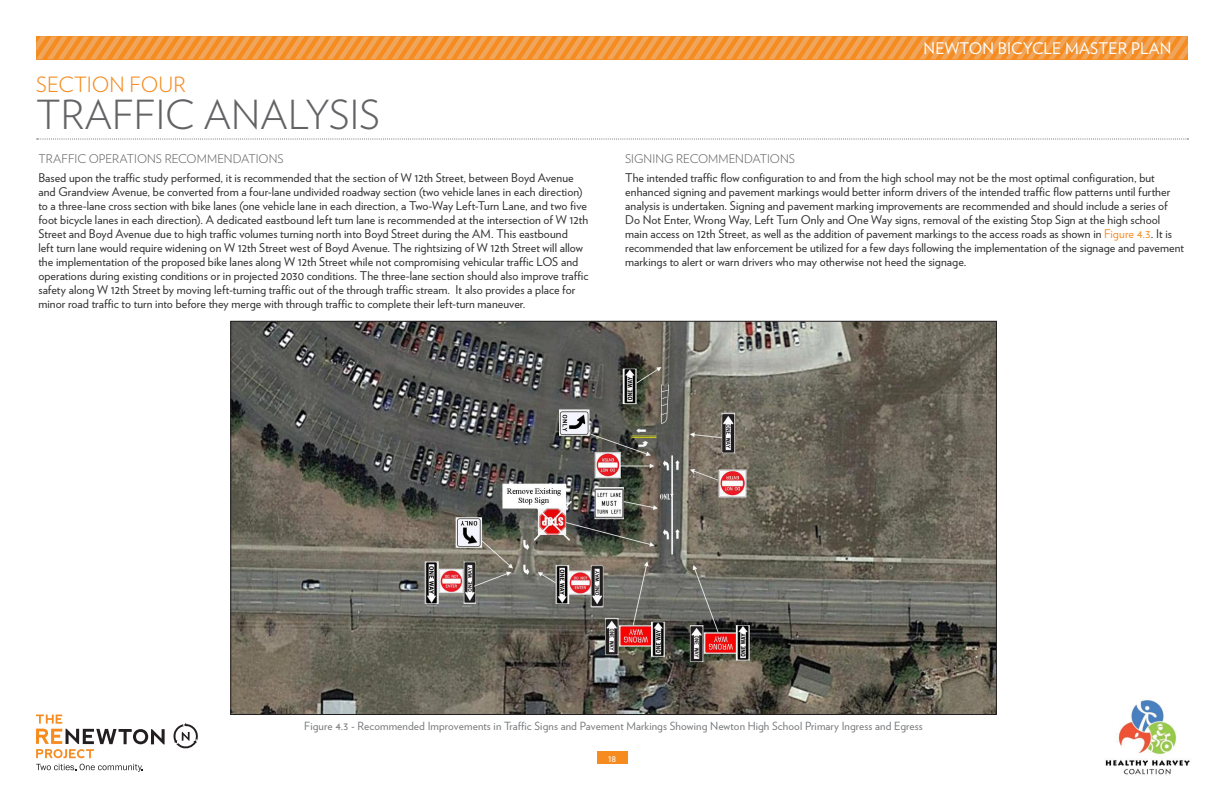
<style>
.page{position:relative;width:1224px;height:792px;background:#fff}
.page>*{position:absolute;margin:0;border:0;box-sizing:border-box;transform-origin:0 0}
.Section_Heading{font:300 40px "Verlag";color:#636366}
.Section_Number{font:300 21px "Verlag";color:#f68b1f}
.t1{font:16px "Verlag";letter-spacing:.01em;color:#fff}
.Body_Copy{font:12px/14px "Verlag";letter-spacing:.005em;color:#312f30}
.Body_Copy-2{font:300 12px "Verlag";color:#636366}
.t2{font:11.2px "Verlag";letter-spacing:.01em;color:#76787b}
.t3{font:10px "Verlag";color:#fff}
.s1{color:#f69029}
</style>
<div class="page">
<div style="left:36px;top:36px;width:1152px;height:24px;background:#f58f28"></div>
<svg style="left:36px;top:36px;width:1152px;height:23px"></svg>
<svg style="left:173px;top:723px;width:25px;height:26px"></svg>
<svg style="left:36px;top:715px;width:129px;height:43px"></svg>
<svg style="left:36px;top:764px;width:107px;height:8px"></svg>
<img style="left:1105px;top:700px;width:85px;height:75px">
<div style="left:597px;top:752px;width:30px;height:12px;background:#f68b1f"></div>
<svg style="left:37px;top:139px;width:1152px;height:1px"></svg>
<img style="left:232px;top:323px;width:763px;height:390px">
<p class="Section_Number" style="left:36px;top:69px;width:151px">SECTION FOUR</p>
<p class="Section_Heading" style="left:36px;top:85px;width:345px">TRAFFIC ANALYSIS</p>
<p class="Body_Copy-2" style="left:38px;top:150px;width:247px">TRAFFIC OPERATIONS RECOMMENDATIONS</p>
<p class="Body_Copy" style="left:38px;top:170px;width:552px">Based upon the traffic study performed, it is recommended that the section of W 12th Street, between Boyd Avenue and Grandview Avenue, be converted from a four-lane undivided roadway section (two vehicle lanes in each direction) to a three-lane cross section with bike lanes (one vehicle lane in each direction, a Two-Way Left-Turn Lane, and two five foot bicycle lanes in each direction). A dedicated eastbound left turn lane is recommended at the intersection of W 12th Street and Boyd Avenue due to high traffic volumes turning north into Boyd Street during the AM. This eastbound<br>left turn lane would require widening on W 12th Street west of Boyd Avenue. The rightsizing of W 12th Street will allow the implementation of the proposed bike lanes along W 12th Street while not compromising vehicular traffic LOS and operations during existing conditions or in projected 2030 conditions. The three-lane section should also improve traffic safety along W 12th Street by moving left-turning traffic out of the through traffic stream. It also provides a place for minor road traffic to turn into before they merge with through traffic to complete their left-turn maneuver.</p>
<h3 class="t1" style="left:924px;top:37px;width:249px">NEWTON BICYCLE MASTER PLAN</h3>
<p class="Body_Copy-2" style="left:625px;top:150px;width:171px">SIGNING RECOMMENDATIONS</p>
<p class="Body_Copy" style="left:625px;top:170px;width:560px">The intended traffic flow configuration to and from the high school may not be the most optimal configuration, but enhanced signing and pavement markings would better inform drivers of the intended traffic flow patterns until further analysis is undertaken. Signing and pavement marking improvements are recommended and should include a series of Do Not Enter, Wrong Way, Left Turn Only and One Way signs, removal of the existing Stop Sign at the high school main access on 12th Street, as well as the addition of pavement markings to the access roads as shown in <span class="s1">Figure 4.3</span>. It is recommended that law enforcement be utilized for a few days following the implementation of the signage and pavement markings to alert or warn drivers who may otherwise not heed the signage.</p>
<p class="t2" style="left:304px;top:717px;width:620px">Figure 4.3 - Recommended Improvements in Traffic Signs and Pavement Markings Showing Newton High School Primary Ingress and Egress</p>
<p class="t3" style="left:608px;top:751px;width:10px">18</p>
</div>
